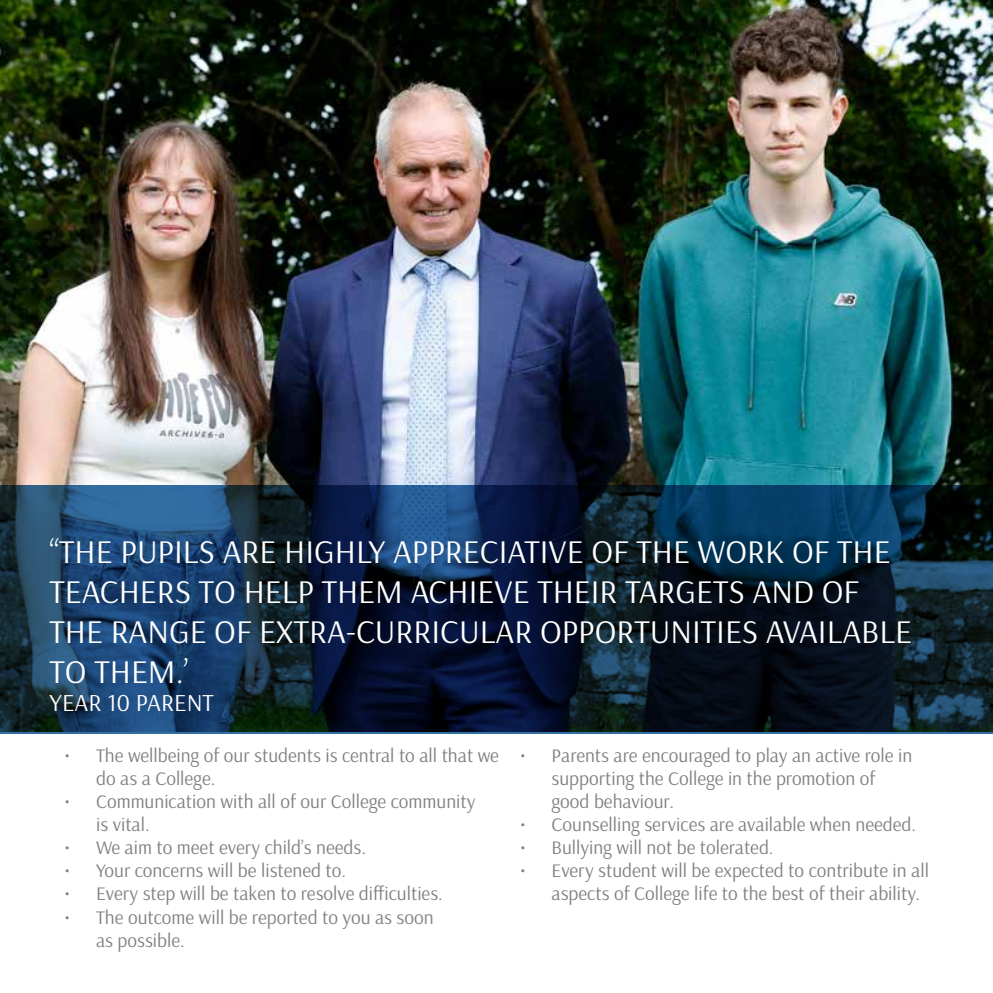
<style>
.page{position:relative;width:993px;height:993px;background:#fff}
.page>*{position:absolute;margin:0;border:0;box-sizing:border-box;transform-origin:0 0}
.t1{font:33.25px/39.9px "Arsenal";color:#fff}
.t2{font:24.5px "Arsenal";color:#fff}
.t3{font:19.25px/23.1px "Arsenal";color:#807f83}
</style>
<div class="page">
<img style="left:0;top:0;width:992px;height:485px">
<svg style="left:0;top:485px;width:992px;height:248px;background:#0f2741"></svg>
<h1 class="t1" style="left:50px;top:532px;width:863px">“THE PUPILS ARE HIGHLY APPRECIATIVE OF THE WORK OF THE TEACHERS TO HELP THEM ACHIEVE THEIR TARGETS AND OF THE RANGE OF EXTRA-CURRICULAR OPPORTUNITIES AVAILABLE TO THEM.’</h1>
<p class="t2" style="left:50px;top:687px;width:166px">YEAR 10 PARENT</p>
<p class="t3" style="left:96px;top:743px;width:404px;text-indent:-31px">• The wellbeing of our students is central to all that we do as a College.</p>
<p class="t3" style="left:96px;top:789px;width:381px;text-indent:-31px">• Communication with all of our College community is vital.</p>
<p class="t3" style="left:64px;top:836px;width:303px">• We aim to meet every child’s needs.</p>
<p class="t3" style="left:64px;top:859px;width:283px">• Your concerns will be listened to.</p>
<p class="t3" style="left:64px;top:882px;width:380px">• Every step will be taken to resolve difficulties.</p>
<p class="t3" style="left:96px;top:905px;width:339px;text-indent:-31px">• The outcome will be reported to you as soon as possible.</p>
<p class="t3" style="left:551px;top:743px;width:362px;text-indent:-31px">• Parents are encouraged to play an active role in supporting the College in the promotion of good behaviour.</p>
<p class="t3" style="left:520px;top:812px;width:397px">• Counselling services are available when needed.</p>
<p class="t3" style="left:520px;top:836px;width:255px">• Bullying will not be tolerated.</p>
<p class="t3" style="left:551px;top:859px;width:379px;text-indent:-31px">• Every student will be expected to contribute in all aspects of College life to the best of their ability.</p>
</div>
